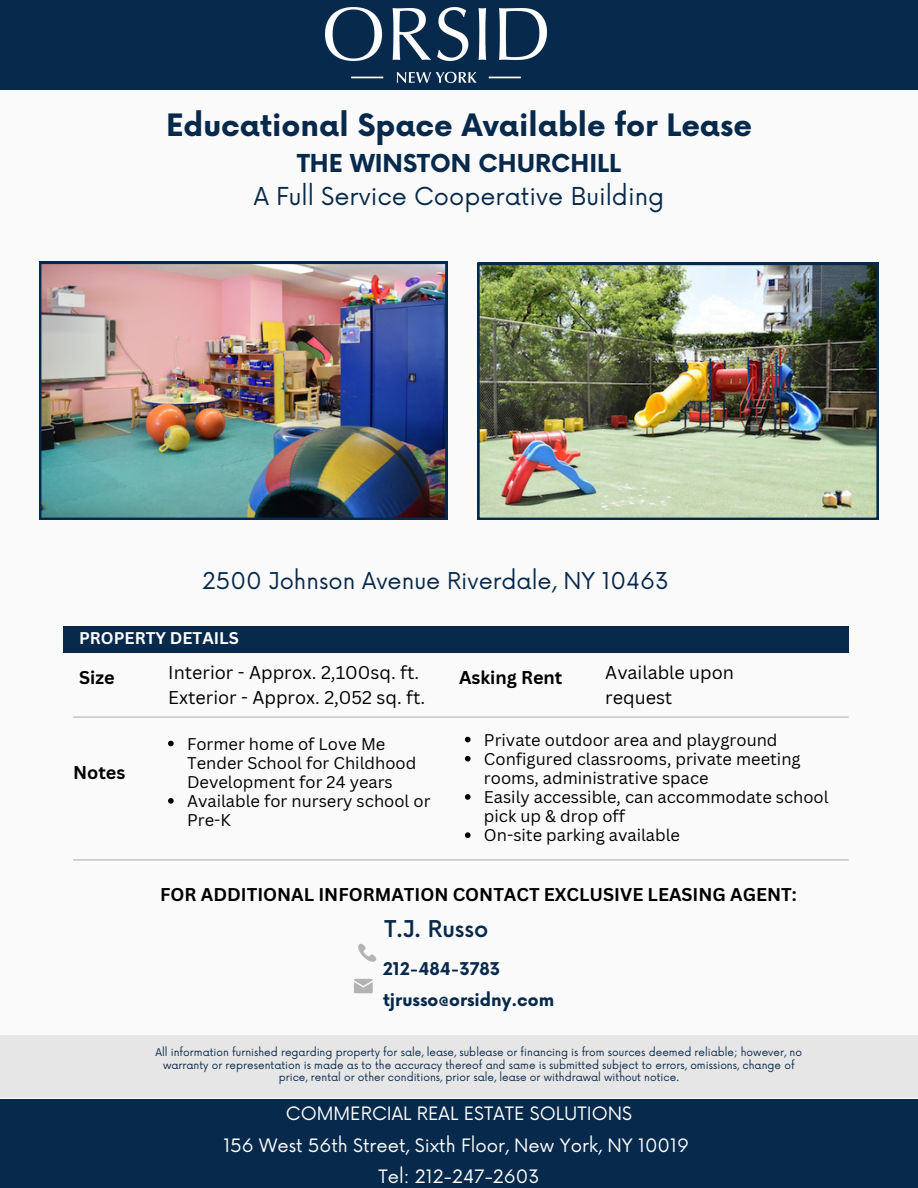
<style>
.page{position:relative;width:918px;height:1188px;background:#fafafa}
.page>*{position:absolute;margin:0;border:0;box-sizing:border-box;transform-origin:0 0}
.t1{font:700 30px "Now";color:#07294b}
.t2{font:24px "Now";color:#07294b}
.t3{font:700 24px "Now";color:#07294b}
.t4{font:22.5px "Now";color:#07294b}
.t5{font:500 22.5px "Now";color:#07294b}
.t6{font:18px/31.5px "Now";color:#fff;text-align:center}
.t7{font:18px/24.8px "Canva Sans";color:#000}
.t8{font:700 18px "Canva Sans";color:#000}
.t9{font:700 17.1px "Now";color:#07294b}
.t10{font:16.5px/19.2px "Canva Sans";color:#000}
.t11{font:700 16.5px "Canva Sans";color:#fff}
.t12{font:10.5px/12.3px "Now";color:#07294b;text-align:center}
</style>
<div class="page">
<div style="left:0;top:0;width:918px;height:90px;background:#07294b"></div>
<div style="left:0;top:1099px;width:918px;height:89px;background:#07294b"></div>
<svg style="left:358px;top:944px;width:18px;height:18px"></svg>
<svg style="left:354px;top:979px;width:19px;height:14px"></svg>
<img style="left:39px;top:262px;width:408px;height:257px">
<img style="left:326px;top:8px;width:220px;height:75px">
<div style="left:0;top:1035px;width:918px;height:62px;background:#e7e6e6"></div>
<div style="left:63px;top:627px;width:786px;height:26px;background:#07294b"></div>
<hr style="left:73px;top:716px;width:776px;height:2px;background:#b3b3b3">
<hr style="left:73px;top:859px;width:776px;height:1px;background:#b3b3b3">
<img style="left:477px;top:263px;width:402px;height:256px">
<svg style="left:168px;top:741px;width:6px;height:5px"></svg>
<svg style="left:168px;top:798px;width:6px;height:6px"></svg>
<svg style="left:465px;top:737px;width:6px;height:5px"></svg>
<svg style="left:465px;top:756px;width:6px;height:5px"></svg>
<svg style="left:465px;top:794px;width:6px;height:6px"></svg>
<svg style="left:465px;top:832px;width:6px;height:6px"></svg>
<h1 class="t1" style="left:166px;top:109px;width:588px">Educational Space Available for Lease</h1>
<h2 class="t3" style="left:297px;top:151px;width:325px">THE WINSTON CHURCHILL</h2>
<h2 class="t2" style="left:254px;top:183px;width:412px">A Full Service Cooperative Building</h2>
<h6 class="t4" style="left:202px;top:568px;width:468px">2500 Johnson Avenue Riverdale, NY 10463</h6>
<h5 class="t11" style="left:79px;top:626px;width:161px">PROPERTY DETAILS</h5>
<p class="t8" style="left:79px;top:664px;width:37px">Size</p>
<p class="t7" style="left:168px;top:660px;width:258px">Interior - Approx. 2,100sq. ft.<br>Exterior - Approx. 2,052 sq. ft.</p>
<p class="t8" style="left:459px;top:664px;width:105px">Asking Rent</p>
<p class="t7" style="left:605px;top:660px;width:130px">Available upon request</p>
<p class="t8" style="left:73px;top:760px;width:54px">Notes</p>
<p class="t10" style="left:187px;top:734px;width:231px">Former home of Love Me<br>Tender School for Childhood<br>Development for 24 years</p>
<h4 class="t10" style="left:187px;top:791px;width:245px">Available for nursery school or<br>Pre-K</h4>
<p class="t10" style="left:484px;top:730px;width:295px">Private outdoor area and playground</p>
<h5 class="t10" style="left:484px;top:749px;width:318px">Configured classrooms, private meeting rooms, administrative space</h5>
<p class="t10" style="left:484px;top:787px;width:346px">Easily accessible, can accommodate school pick up &amp; drop off</p>
<h5 class="t10" style="left:484px;top:825px;width:198px">On-site parking available</h5>
<h2 class="t8" style="left:160px;top:882px;width:638px">FOR ADDITIONAL INFORMATION CONTACT EXCLUSIVE LEASING AGENT:</h2>
<h3 class="t5" style="left:385px;top:917px;width:105px">T.J. Russo</h3>
<h5 class="t9" style="left:383px;top:960px;width:119px">212-484-3783</h5>
<h6 class="t9" style="left:383px;top:991px;width:173px">tjrusso@orsidny.com</h6>
<h5 class="t12" style="left:156px;top:1047px;width:648px">All information furnished regarding property for sale, lease, sublease or financing is from sources deemed reliable; however, no warranty or representation is made as to the accuracy thereof and same is submitted subject to errors, omissions, change of price, rental or other conditions, prior sale, lease or withdrawal without notice.</h5>
<h4 class="t6" style="left:224px;top:1099px;width:467px">COMMERCIAL REAL ESTATE SOLUTIONS<br>156 West 56th Street, Sixth Floor, New York, NY 10019<br>Tel: 212-247-2603</h4>
</div>
